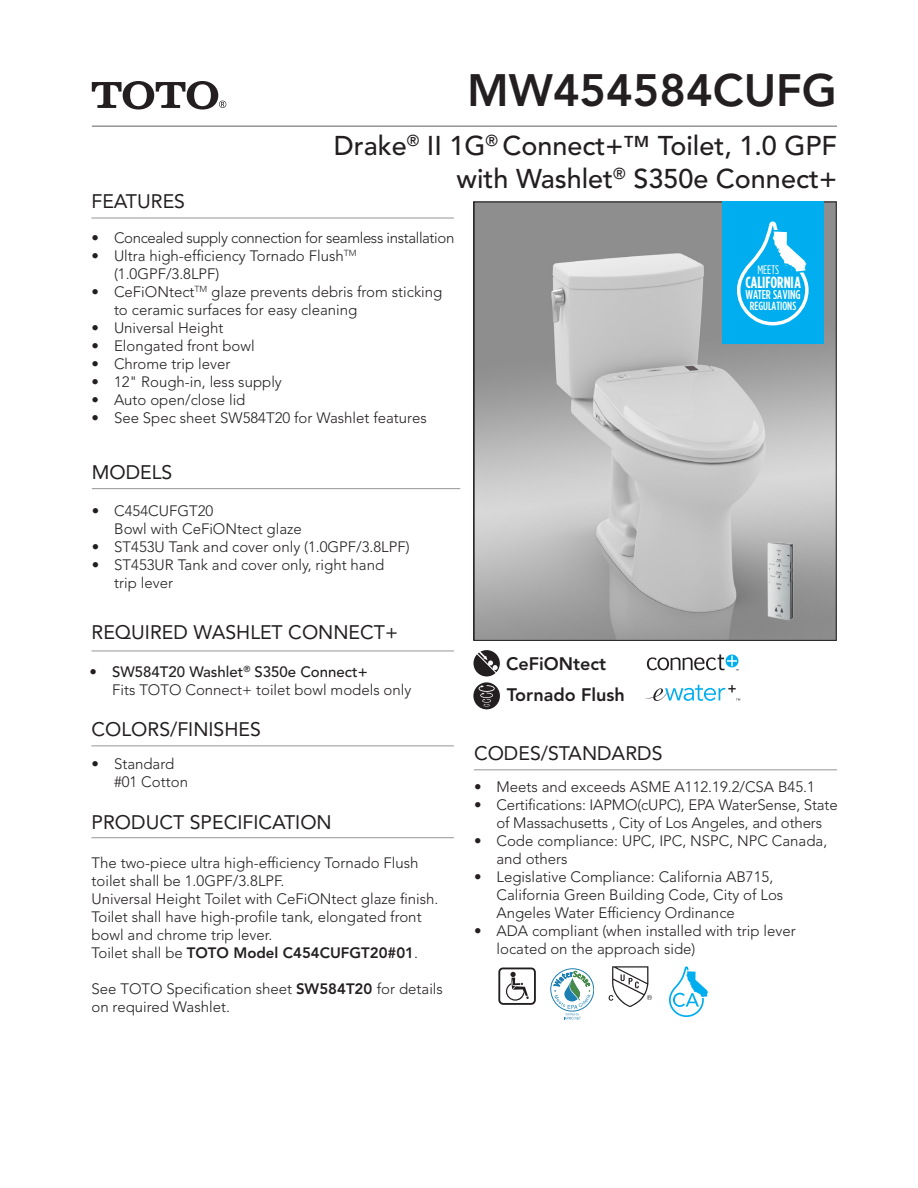
<style>
.page{position:relative;width:918px;height:1188px;background:#fff}
.page>*{position:absolute;margin:0;border:0;box-sizing:border-box;transform-origin:0 0}
.t1{font:800 45px "Avenir LT Std";color:#231f20}
.t2{font:500 27px "Avenir LT Std";color:#231f20}
.t3{font:19.5px "Avenir LT Std";color:#231f20}
.t4{font:800 18px "Avenir LT Std";color:#231f20}
.t5{font:700 16.2px "Gotham Condensed";color:#fff}
.t6{font:300 15px/18px "Avenir LT Std";color:#231f20}
.t7{font:300 15px "Avenir LT Std";letter-spacing:-.025em;color:#231f20}
.t8{font:500 15px "Avenir LT Std";color:#231f20}
.t9{font:500 12.75px "Gotham Condensed";color:#fff}
.t10{font:12.3px "Gotham Condensed";color:#fff}
.t11{font:500 11.85px "Gotham Condensed";color:#fff}
.s1{font-weight:300}
.s2{font-weight:800}
</style>
<div class="page">
<hr style="left:92px;top:488px;width:368px;height:1px;background:#939598">
<hr style="left:92px;top:125px;width:745px;height:2px;background:#939598">
<hr style="left:92px;top:218px;width:362px;height:1px;background:#939598">
<hr style="left:92px;top:837px;width:362px;height:1px;background:#939598">
<hr style="left:92px;top:745px;width:362px;height:1px;background:#939598">
<hr style="left:92px;top:651px;width:362px;height:1px;background:#939598">
<img style="left:476px;top:204px;width:358px;height:434px">
<svg style="left:92px;top:81px;width:134px;height:28px"></svg>
<div style="left:722px;top:201px;width:102px;height:143px;background:#00aeef"></div>
<svg style="left:737px;top:221px;width:72px;height:104px"></svg>
<img style="left:766px;top:540px;width:29px;height:82px">
<svg style="left:645px;top:685px;width:95px;height:16px"></svg>
<svg style="left:473px;top:682px;width:27px;height:27px"></svg>
<svg style="left:473px;top:650px;width:27px;height:26px"></svg>
<svg style="left:647px;top:654px;width:92px;height:16px"></svg>
<hr style="left:474px;top:769px;width:363px;height:1px;background:#939598">
<div style="left:498px;top:968px;width:38px;height:37px;border:2px solid #231f20;border-radius:4px"></div>
<svg style="left:506px;top:972px;width:23px;height:29px"></svg>
<svg style="left:609px;top:966px;width:43px;height:41px"></svg>
<svg style="left:669px;top:966px;width:39px;height:51px"></svg>
<svg style="left:551px;top:969px;width:43px;height:51px"></svg>
<p class="t1" style="left:467px;top:64px;width:371px">MW454584CUFG</p>
<p class="t2" style="left:334px;top:130px;width:505px">Drake<sup>®</sup> II 1G<sup>®</sup> Connect+™ Toilet, 1.0 GPF</p>
<p class="t2" style="left:457px;top:163px;width:382px">with Washlet<sup>®</sup> S350e Connect+</p>
<p class="t3" style="left:92px;top:190px;width:95px">FEATURES</p>
<p class="t7" style="left:92px;top:229px;width:364px">• Concealed supply connection for seamless installation</p>
<p class="t6" style="left:114px;top:247px;width:244px;text-indent:-22px">• Ultra high-efficiency Tornado Flush<sup>TM </sup>(1.0GPF/3.8LPF)</p>
<p class="t6" style="left:114px;top:283px;width:330px;text-indent:-22px">• CeFiONtect<sup>TM</sup> glaze prevents debris from sticking to ceramic surfaces for easy cleaning</p>
<p class="t6" style="left:92px;top:319px;width:133px">• Universal Height</p>
<p class="t6" style="left:92px;top:337px;width:165px">• Elongated front bowl</p>
<p class="t6" style="left:92px;top:355px;width:140px">• Chrome trip lever</p>
<p class="t6" style="left:92px;top:373px;width:192px">• 12" Rough-in, less supply</p>
<p class="t6" style="left:92px;top:391px;width:155px">• Auto open/close lid</p>
<p class="t6" style="left:92px;top:409px;width:337px">• See Spec sheet SW584T20 for Washlet features</p>
<p class="t3" style="left:92px;top:461px;width:82px">MODELS</p>
<p class="t6" style="left:92px;top:502px;width:123px">• C454CUFGT20</p>
<p class="t6" style="left:114px;top:520px;width:189px">Bowl with CeFiONtect glaze</p>
<p class="t6" style="left:92px;top:538px;width:319px">• ST453U Tank and cover only (1.0GPF/3.8LPF)</p>
<p class="t6" style="left:92px;top:556px;width:294px">• ST453UR Tank and cover only, right hand</p>
<p class="t6" style="left:114px;top:574px;width:60px">trip lever</p>
<p class="t3" style="left:92px;top:621px;width:308px">REQUIRED WASHLET CONNECT+</p>
<p class="t8" style="left:90px;top:663px;width:280px"><span class="s1">•</span> SW584T20 Washlet<sup>®</sup> S350e Connect+</p>
<p class="t6" style="left:112px;top:681px;width:301px">Fits TOTO Connect+ toilet bowl models only</p>
<p class="t3" style="left:92px;top:718px;width:171px">COLORS/FINISHES</p>
<p class="t6" style="left:92px;top:755px;width:84px">• Standard</p>
<p class="t6" style="left:114px;top:773px;width:76px">#01 Cotton</p>
<p class="t3" style="left:92px;top:811px;width:242px">PRODUCT SPECIFICATION</p>
<p class="t6" style="left:92px;top:854px;width:329px">The two-piece ultra high-efficiency Tornado Flush toilet shall be 1.0GPF/3.8LPF.</p>
<p class="t6" style="left:92px;top:890px;width:349px">Universal Height Toilet with CeFiONtect glaze finish.<br>Toilet shall have high-profile tank, elongated front bowl and chrome trip lever.<br>Toilet shall be <span class="s2">TOTO Model C454CUFGT20#01</span>.</p>
<p class="t6" style="left:92px;top:980px;width:353px">See TOTO Specification sheet <span class="s2">SW584T20</span> for details on required Washlet.</p>
<p class="t10" style="left:757px;top:263px;width:23px">MEETS</p>
<p class="t5" style="left:745px;top:273px;width:57px">CALIFORNIA</p>
<p class="t9" style="left:745px;top:288px;width:57px">WATER SAVING</p>
<p class="t11" style="left:750px;top:299px;width:48px">REGULATIONS</p>
<p class="t4" style="left:506px;top:653px;width:102px">CeFiONtect</p>
<p class="t4" style="left:507px;top:684px;width:119px">Tornado Flush</p>
<p class="t3" style="left:474px;top:742px;width:190px">CODES/STANDARDS</p>
<p class="t6" style="left:474px;top:777px;width:342px">• Meets and exceeds ASME A112.19.2/CSA B45.1</p>
<p class="t6" style="left:474px;top:795px;width:365px;text-align:center">• Certifications: IAPMO(cUPC), EPA WaterSense, State of Massachusetts , City of Los Angeles, and others</p>
<p class="t6" style="left:496px;top:831px;width:332px;text-indent:-22px">• Code compliance: UPC, IPC, NSPC, NPC Canada, and others</p>
<p class="t6" style="left:496px;top:867px;width:288px;text-indent:-22px">• Legislative Compliance: California AB715,<br>California Green Building Code, City of Los<br>Angeles Water Efficiency Ordinance</p>
<p class="t6" style="left:496px;top:921px;width:301px;text-indent:-22px">• ADA compliant (when installed with trip lever located on the approach side)</p>
</div>
